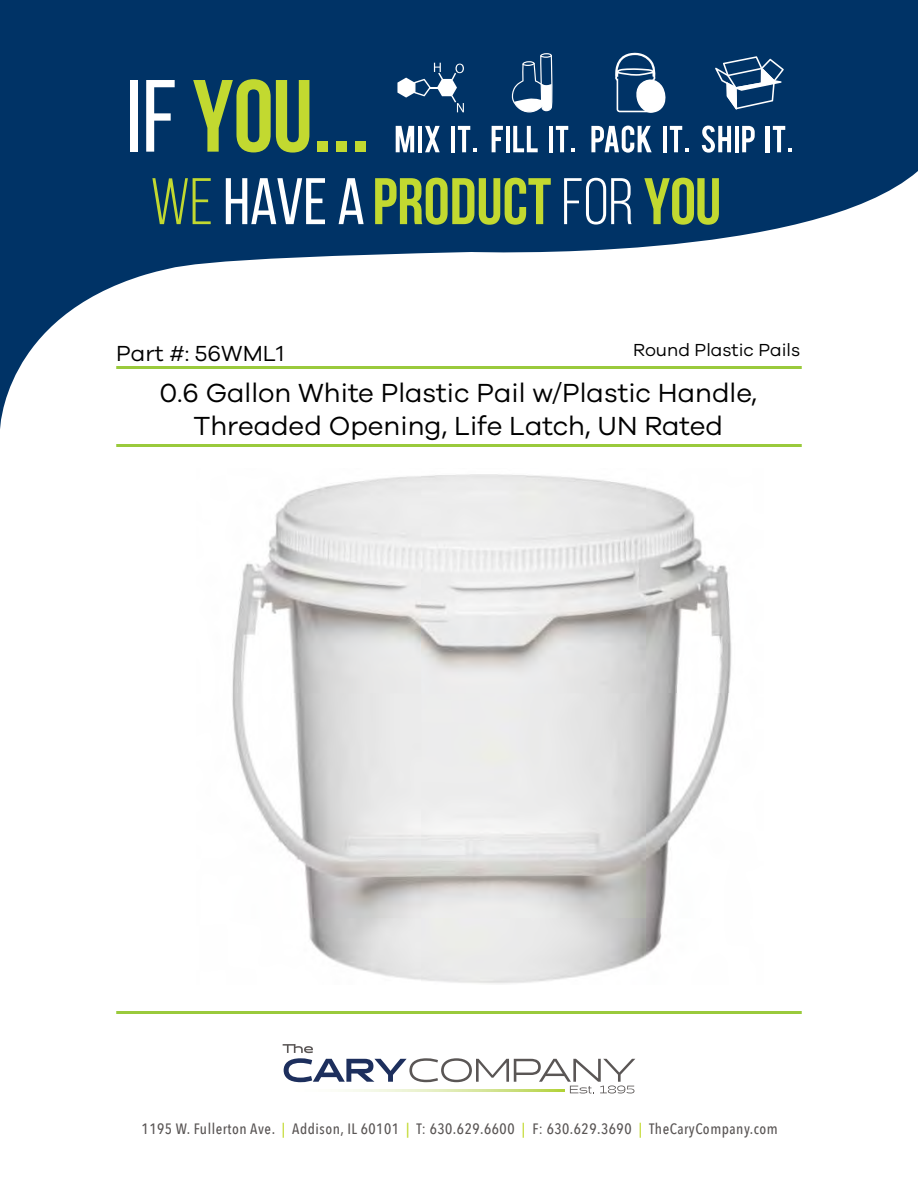
<style>
.page{position:relative;width:918px;height:1188px;background:#fff}
.page>*{position:absolute;margin:0;border:0;box-sizing:border-box;transform-origin:0 0}
.t1{font:27px/33.6px "Galano Grotesque";color:#000;text-align:center}
.t2{font:22.5px "Galano Grotesque";color:#000}
.t3{font:18px "Galano Grotesque";color:#000}
.t4{font:500 15px "Avenir Next Condensed";letter-spacing:.035em;color:#5a5655}
.s1{color:#c2d930}
</style>
<div class="page">
<svg style="left:0;top:0;width:918px;height:429px;fill:#036"></svg>
<div style="left:130px;top:80px;width:8px;height:72px;background:#fff"></div>
<svg style="left:146px;top:80px;width:29px;height:72px"></svg>
<svg style="left:193px;top:79px;width:116px;height:74px;background:#648949"></svg>
<div style="left:317px;top:141px;width:11px;height:11px;background:#c2d930"></div>
<div style="left:336px;top:141px;width:11px;height:11px;background:#c2d930"></div>
<div style="left:355px;top:141px;width:11px;height:11px;background:#c2d930"></div>
<svg style="left:152px;top:178px;width:59px;height:46px;background:#356056"></svg>
<svg style="left:226px;top:178px;width:99px;height:46px"></svg>
<svg style="left:339px;top:178px;width:25px;height:46px"></svg>
<svg style="left:375px;top:178px;width:176px;height:47px;background:#688b48"></svg>
<svg style="left:564px;top:178px;width:68px;height:47px"></svg>
<svg style="left:644px;top:178px;width:75px;height:47px;background:#668a49"></svg>
<svg style="left:614px;top:52px;width:52px;height:61px"></svg>
<svg style="left:397px;top:63px;width:67px;height:49px"></svg>
<svg style="left:715px;top:56px;width:69px;height:53px"></svg>
<svg style="left:511px;top:53px;width:42px;height:60px"></svg>
<svg style="left:396px;top:126px;width:18px;height:26px"></svg>
<hr style="left:418px;top:126px;width:4px;height:26px;background:#fff">
<svg style="left:425px;top:126px;width:15px;height:26px"></svg>
<hr style="left:451px;top:126px;width:4px;height:26px;background:#fff">
<svg style="left:458px;top:126px;width:19px;height:26px"></svg>
<svg style="left:492px;top:126px;width:11px;height:26px"></svg>
<hr style="left:506px;top:126px;width:4px;height:26px;background:#fff">
<svg style="left:513px;top:126px;width:25px;height:26px"></svg>
<hr style="left:549px;top:126px;width:4px;height:26px;background:#fff">
<svg style="left:556px;top:126px;width:19px;height:26px"></svg>
<svg style="left:591px;top:126px;width:61px;height:27px"></svg>
<hr style="left:663px;top:126px;width:4px;height:26px;background:#fff">
<svg style="left:670px;top:126px;width:19px;height:26px"></svg>
<svg style="left:702px;top:126px;width:29px;height:27px"></svg>
<hr style="left:735px;top:126px;width:4px;height:26px;background:#fff">
<svg style="left:742px;top:126px;width:13px;height:26px"></svg>
<hr style="left:766px;top:126px;width:4px;height:26px;background:#fff">
<svg style="left:773px;top:126px;width:19px;height:26px"></svg>
<hr style="left:116px;top:366px;width:686px;height:3px;background:#9aca3c">
<hr style="left:116px;top:444px;width:686px;height:3px;background:#9aca3c">
<hr style="left:116px;top:1011px;width:686px;height:3px;background:#9aca3c">
<svg style="left:283px;top:1044px;width:352px;height:50px"></svg>
<img style="left:284px;top:1089px;width:281px;height:2px">
<img style="left:232px;top:474px;width:500px;height:510px">
<h2 class="t2" style="left:116px;top:340px;width:169px">Part #: 56WML1</h2>
<p class="t3" style="left:633px;top:340px;width:169px">Round Plastic Pails</p>
<h1 class="t1" style="left:159px;top:375px;width:599px">0.6 Gallon White Plastic Pail w/Plastic Handle,<br>Threaded Opening, Life Latch, UN Rated</h1>
<p class="t4" style="left:142px;top:1120px;width:638px">1195 W. Fullerton Ave. <span class="s1">|</span> Addison, IL 60101 <span class="s1">|</span> T: 630.629.6600 <span class="s1">|</span> F: 630.629.3690 <span class="s1">|</span> TheCaryCompany.com</p>
</div>
